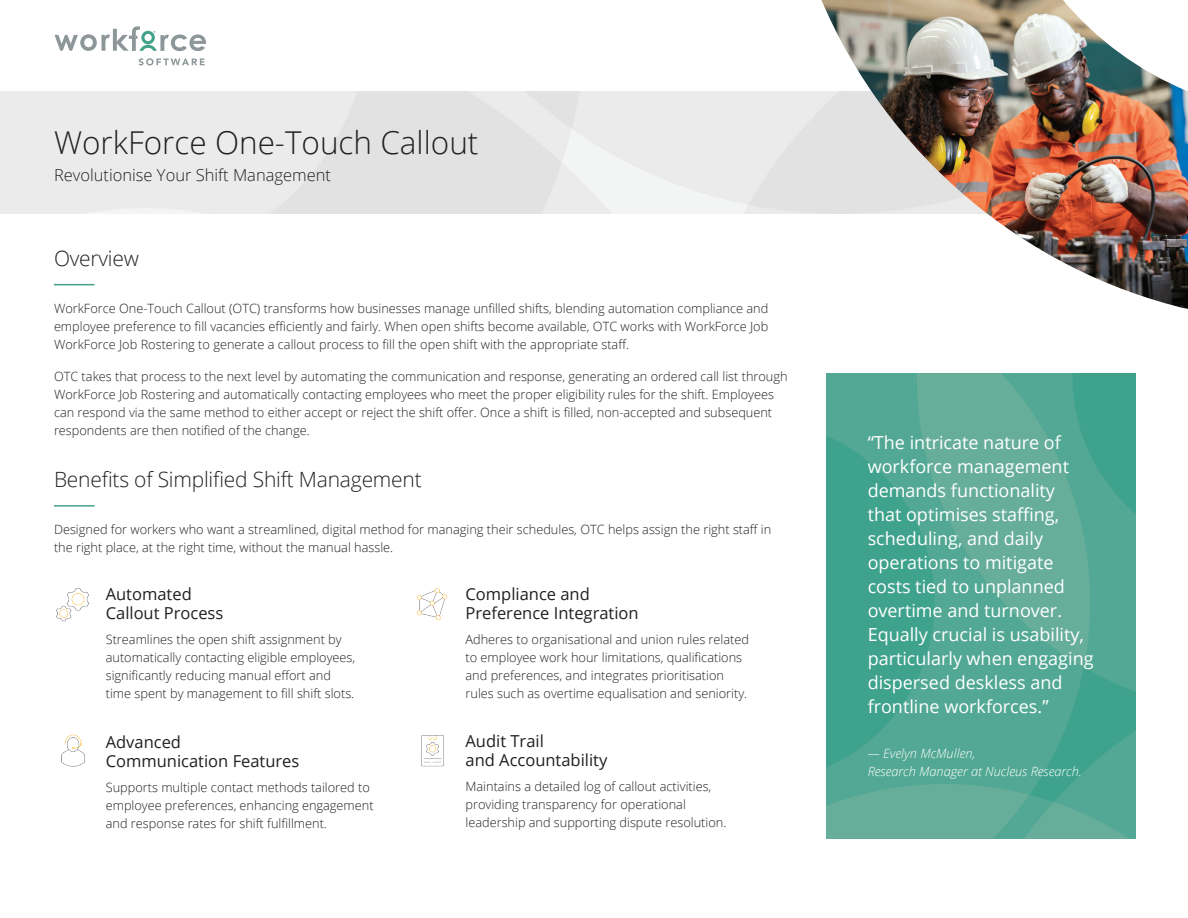
<style>
.page{position:relative;width:1188px;height:918px;background:#fff}
.page>*{position:absolute;margin:0;border:0;box-sizing:border-box;transform-origin:0 0}
.t1{font:300 31.5px "Open Sans";color:#231f20}
.t2{font:300 21px "Open Sans";letter-spacing:-.01em;color:#231f20}
.t3{font:18px/24px "Open Sans";color:#fff}
.t4{font:16.5px/19.5px "Open Sans";color:#231f20}
.t5{font:300 16.5px "Open Sans";color:#231f20}
.t6{font:300 12.75px/18px "Open Sans";color:#231f20}
.t7{font:italic 300 12.75px/18px "Open Sans";color:#fff}
</style>
<div class="page">
<svg style="left:139px;top:58px;width:66px;height:7px"></svg>
<svg style="left:55px;top:26px;width:151px;height:25px"></svg>
<hr style="left:54px;top:505px;width:40px;height:2px;background:#42a28b">
<hr style="left:54px;top:284px;width:40px;height:1px;background:#42a28b">
<img style="left:56px;top:588px;width:33px;height:33px">
<img style="left:417px;top:588px;width:31px;height:32px">
<img style="left:61px;top:734px;width:24px;height:33px">
<img style="left:421px;top:735px;width:23px;height:31px">
<img style="left:826px;top:373px;width:309px;height:466px">
<img style="left:821px;top:0;width:367px;height:309px">
<h1 class="t1" style="left:54px;top:121px;width:426px">WorkForce One-Touch Callout</h1>
<p class="t5" style="left:54px;top:164px;width:279px">Revolutionise Your Shift Management</p>
<h2 class="t2" style="left:54px;top:244px;width:87px">Overview</h2>
<p class="t6" style="left:54px;top:299px;width:716px;text-align:justify">WorkForce One-Touch Callout (OTC) transforms how businesses manage unfilled shifts, blending automation compliance and employee preference to fill vacancies efficiently and fairly. When open shifts become available, OTC works with WorkForce Job WorkForce Job Rostering to generate a callout process to fill the open shift with the appropriate staff.</p>
<p class="t6" style="left:54px;top:367px;width:735px">OTC takes that process to the next level by automating the communication and response, generating an ordered call list through WorkForce Job Rostering and automatically contacting employees who meet the proper eligibility rules for the shift. Employees can respond via the same method to either accept or reject the shift offer. Once a shift is filled, non-accepted and subsequent respondents are then notified of the change.</p>
<h2 class="t2" style="left:54px;top:465px;width:369px">Benefits of Simplified Shift Management</h2>
<p class="t6" style="left:54px;top:520px;width:719px">Designed for workers who want a streamlined, digital method for managing their schedules, OTC helps assign the right staff in the right place, at the right time, without the manual hassle.</p>
<p class="t4" style="left:106px;top:583px;width:119px">Automated<br>Callout Process</p>
<p class="t6" style="left:106px;top:630px;width:251px">Streamlines the open shift assignment by automatically contacting eligible employees, significantly reducing manual effort and time spent by management to fill shift slots.</p>
<p class="t4" style="left:106px;top:731px;width:195px">Advanced<br>Communication Features</p>
<p class="t6" style="left:106px;top:778px;width:269px">Supports multiple contact methods tailored to employee preferences, enhancing engagement and response rates for shift fulfillment.</p>
<p class="t4" style="left:466px;top:583px;width:175px">Compliance and<br>Preference Integration</p>
<p class="t6" style="left:466px;top:630px;width:285px">Adheres to organisational and union rules related to employee work hour limitations, qualifications and preferences, and integrates prioritisation rules such as overtime equalisation and seniority.</p>
<p class="t4" style="left:466px;top:731px;width:143px">Audit Trail<br>and Accountability</p>
<p class="t6" style="left:466px;top:777px;width:262px">Maintains a detailed log of callout activities, providing transparency for operational leadership and supporting dispute resolution.</p>
<p class="t3" style="left:868px;top:430px;width:227px">“The intricate nature of workforce management demands functionality<br>that optimises staffing, scheduling, and daily operations to mitigate costs tied to unplanned overtime and turnover.<br>Equally crucial is usability, particularly when engaging dispersed deskless and frontline workforces.”</p>
<p class="t7" style="left:868px;top:744px;width:216px">— Evelyn McMullen,<br>Research Manager at Nucleus Research.</p>
</div>
